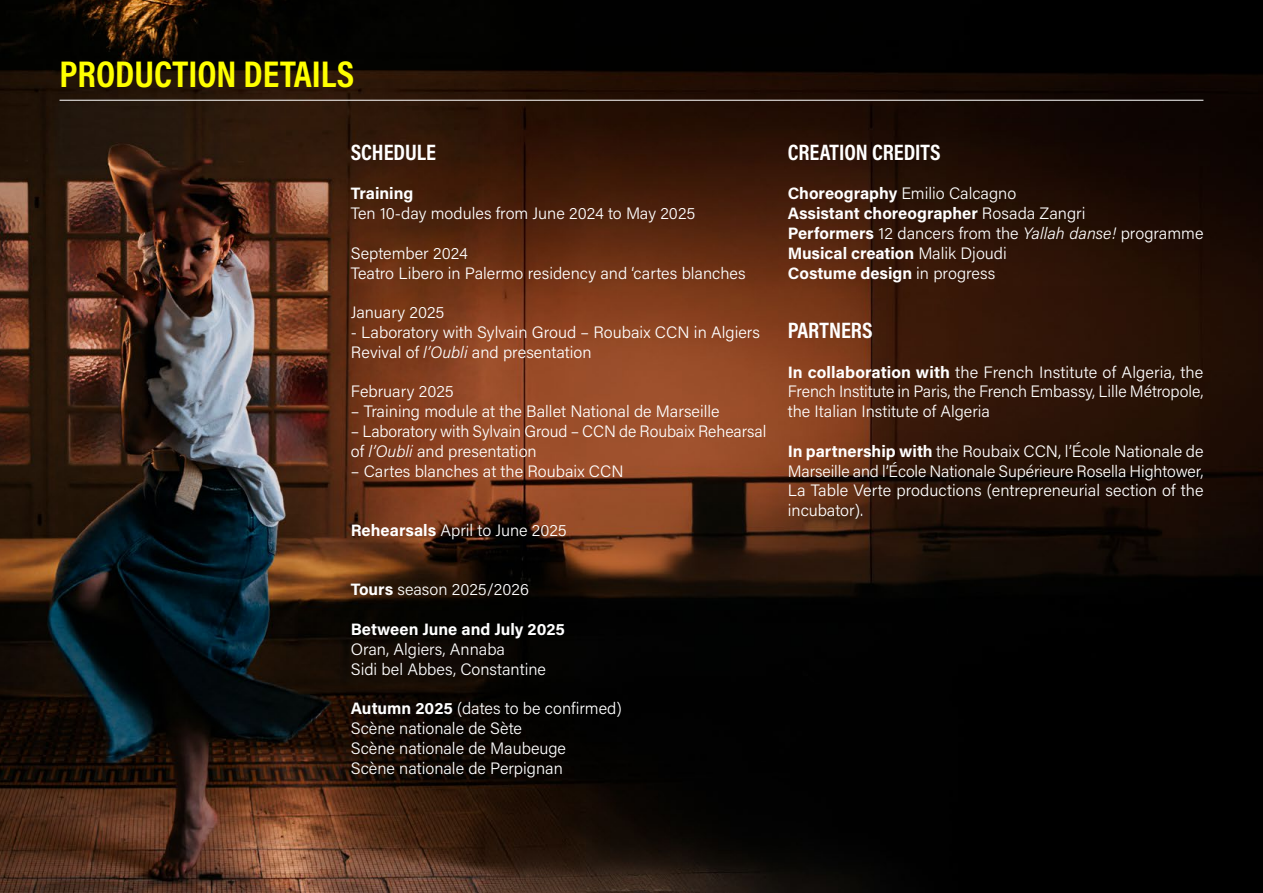
<style>
.page{position:relative;width:1263px;height:893px;background:#fff}
.page>*{position:absolute;margin:0;border:0;box-sizing:border-box;transform-origin:0 0}
.t1{font:700 37.5px "Acumin Pro Cond";color:#ff0}
.t2{font:700 22.5px "Acumin Pro Cond";color:#fff}
.t3{font:300 16.5px/19.8px "Acumin Pro";color:#fff}
.t4{font:700 16.5px/19.8px "Acumin Pro";color:#fff}
.s1{font-style:italic}
.s2{font-weight:700}
.s3{font-weight:300}
.s4{font-weight:300;font-style:italic}
</style>
<div class="page">
<img style="left:0;top:0;width:1263px;height:893px">
<hr style="left:60px;top:100px;width:1143px;height:1px;background:#fff">
<h1 class="t1" style="left:60px;top:49px;width:296px">PRODUCTION DETAILS</h1>
<h2 class="t2" style="left:351px;top:137px;width:87px">SCHEDULE</h2>
<p class="t4" style="left:351px;top:183px;width:64px">Training</p>
<p class="t3" style="left:351px;top:203px;width:346px">Ten 10-day modules from June 2024 to May 2025</p>
<p class="t3" style="left:351px;top:242px;width:396px">September 2024<br>Teatro Libero in Palermo residency and ‘cartes blanches</p>
<p class="t3" style="left:351px;top:302px;width:95px">January 2025</p>
<p class="t3" style="left:351px;top:322px;width:411px">- Laboratory with Sylvain Groud – Roubaix CCN in Algiers<br>Revival of <span class="s1">l’Oubli</span> and presentation</p>
<p class="t3" style="left:351px;top:381px;width:104px">February 2025</p>
<p class="t3" style="left:351px;top:401px;width:370px">– Training module at the Ballet National de Marseille</p>
<p class="t3" style="left:351px;top:421px;width:417px">– Laboratory with Sylvain Groud – CCN de Roubaix Rehearsal of <span class="s1">l’Oubli</span> and presentation</p>
<p class="t3" style="left:351px;top:460px;width:274px">– Cartes blanches at the Roubaix CCN</p>
<p class="t3" style="left:351px;top:520px;width:217px"><span class="s2">Rehearsals</span> April to June 2025</p>
<p class="t3" style="left:351px;top:579px;width:180px"><span class="s2">Tours</span> season 2025/2026</p>
<p class="t4" style="left:351px;top:618px;width:216px">Between June and July 2025</p>
<p class="t3" style="left:351px;top:638px;width:197px">Oran, Algiers, Annaba<br>Sidi bel Abbes, Constantine</p>
<p class="t3" style="left:351px;top:698px;width:272px"><span class="s2">Autumn 2025</span> (dates to be confirmed)<br>Scène nationale de Sète<br>Scène nationale de Maubeuge<br>Scène nationale de Perpignan</p>
<h2 class="t2" style="left:788px;top:137px;width:154px">CREATION CREDITS</h2>
<p class="t4" style="left:788px;top:183px;width:417px">Choreography <span class="s3">Emilio Calcagno<br></span>Assistant choreographer <span class="s3">Rosada Zangri<br></span>Performers <span class="s3">12 dancers from the</span> <span class="s4">Yallah danse!</span> <span class="s3">programme </span>Musical creation <span class="s3">Malik Djoudi<br></span>Costume design <span class="s3">in progress</span></p>
<h2 class="t2" style="left:788px;top:315px;width:86px">PARTNERS</h2>
<p class="t3" style="left:788px;top:361px;width:417px;text-align:justify"><span class="s2">In collaboration with</span> the French Institute of Algeria, the French Institute in Paris, the French Embassy, Lille Métropole, the Italian Institute of Algeria</p>
<p class="t3" style="left:788px;top:440px;width:417px;text-align:justify"><span class="s2">In partnership with</span> the Roubaix CCN, l’École Nationale de Marseille and l’École Nationale Supérieure Rosella Hightower, La Table Verte productions (entrepreneurial section of the incubator).</p>
</div>
